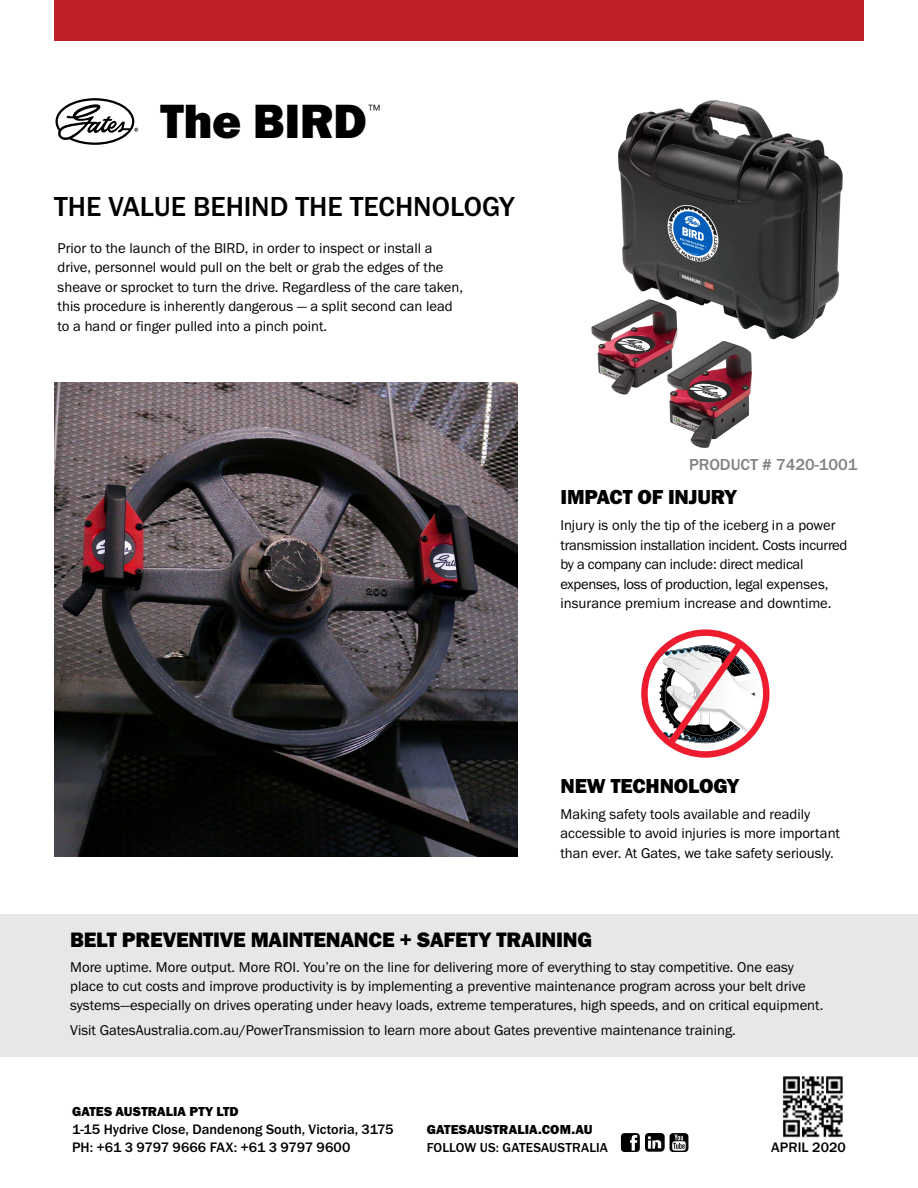
<style>
.page{position:relative;width:918px;height:1188px;background:#fff}
.page>*{position:absolute;margin:0;border:0;box-sizing:border-box;transform-origin:0 0}
._26_5_HEAVY_CAPS{font:49.8px "Franklin Gothic URW Hea";letter-spacing:-.015em;color:#000}
._15pt_MEDIUM_CAPS{font:500 28.5px "Franklin Gothic URW";letter-spacing:-.005em;color:#000}
.Paragraph_Style_2{font:21.6px "Franklin Gothic URW Hea";letter-spacing:-.01em;color:#000}
.Paragraph_Style_2-2{font:21px "Franklin Gothic URW Hea";letter-spacing:-.01em;color:#000}
.Paragraph_Style_3{font:500 16.5px "Franklin Gothic URW";color:#808285}
._26_5_HEAVY_CAPS-2{font:300 15.45px "Franklin Gothic URW";color:#000}
.Paragraph_Style_1{font:14.7px/19.5px "Franklin Gothic URW Boo";color:#000}
.Paragraph_Style_1-2{font:14.7px/19.5px "Franklin Gothic URW Boo";letter-spacing:-.02em;color:#000}
._13_25pt_HEAVY_CAPS{font:500 14.25px "Franklin Gothic URW";color:#000}
._9_5pt_MEDIUM_CAPS{font:500 14.25px "Franklin Gothic URW";letter-spacing:.005em;color:#000}
._13_25pt_HEAVY_CAPS-2{font:13.5px "Franklin Gothic URW Hea";letter-spacing:.005em;color:#000}
._9_5pt_MEDIUM_CAPS-2{font:500 13.5px "Franklin Gothic URW";letter-spacing:.01em;color:#000}
</style>
<div class="page">
<div style="left:0;top:914px;width:918px;height:143px;background:#e6e7e8"></div>
<svg style="left:56px;top:98px;width:82px;height:47px"></svg>
<img style="left:591px;top:100px;width:252px;height:348px">
<svg style="left:641px;top:629px;width:129px;height:129px"></svg>
<img style="left:54px;top:383px;width:463px;height:473px">
<div style="left:54px;top:0;width:810px;height:40px;background:#bf2026"></div>
<img style="left:782px;top:1076px;width:61px;height:62px">
<svg style="left:621px;top:1133px;width:43px;height:19px"></svg>
<svg style="left:670px;top:1133px;width:18px;height:19px"></svg>
<h1 class="_26_5_HEAVY_CAPS" style="left:161px;top:89px;width:208px">The BIRD</h1>
<h1 class="_26_5_HEAVY_CAPS-2" style="left:368px;top:100px;width:13px">™</h1>
<h2 class="_15pt_MEDIUM_CAPS" style="left:54px;top:189px;width:462px">THE VALUE BEHIND THE TECHNOLOGY</h2>
<p class="Paragraph_Style_1" style="left:58px;top:238px;width:407px">Prior to the launch of the BIRD, in order to inspect or install a drive, personnel would pull on the belt or grab the edges of the sheave or sprocket to turn the drive. Regardless of the care taken, this procedure is inherently dangerous — a split second can lead to a hand or finger pulled into a pinch point.</p>
<p class="Paragraph_Style_3" style="left:689px;top:454px;width:170px">PRODUCT # 7420-1001</p>
<h2 class="Paragraph_Style_2-2" style="left:561px;top:483px;width:178px">IMPACT OF INJURY</h2>
<p class="Paragraph_Style_1-2" style="left:561px;top:515px;width:288px">Injury is only the tip of the iceberg in a power transmission installation incident. Costs incurred by a company can include: direct medical expenses, loss of production, legal expenses, insurance premium increase and downtime.</p>
<h2 class="Paragraph_Style_2-2" style="left:561px;top:772px;width:180px">NEW TECHNOLOGY</h2>
<p class="Paragraph_Style_1" style="left:561px;top:804px;width:281px">Making safety tools available and readily accessible to avoid injuries is more important than ever. At Gates, we take safety seriously.</p>
<h2 class="Paragraph_Style_2" style="left:70px;top:926px;width:524px">BELT PREVENTIVE MAINTENANCE + SAFETY TRAINING</h2>
<p class="Paragraph_Style_1" style="left:70px;top:958px;width:755px;line-height:18.6px">More uptime. More output. More ROI. You’re on the line for delivering more of everything to stay competitive. One easy place to cut costs and improve productivity is by implementing a preventive maintenance program across your belt drive systems—especially on drives operating under heavy loads, extreme temperatures, high speeds, and on critical equipment.</p>
<p class="Paragraph_Style_1" style="left:70px;top:1020px;width:667px">Visit GatesAustralia.com.au/PowerTransmission to learn more about Gates preventive maintenance training.</p>
<p class="_13_25pt_HEAVY_CAPS-2" style="left:72px;top:1103px;width:168px">GATES AUSTRALIA PTY LTD</p>
<p class="_13_25pt_HEAVY_CAPS" style="left:72px;top:1120px;width:323px">1-15 Hydrive Close, Dandenong South, Victoria, 3175</p>
<p class="_13_25pt_HEAVY_CAPS" style="left:72px;top:1138px;width:280px">PH: +61 3 9797 9666 FAX: +61 3 9797 9600</p>
<p class="_13_25pt_HEAVY_CAPS-2" style="left:427px;top:1121px;width:167px">GATESAUSTRALIA.COM.AU</p>
<p class="_9_5pt_MEDIUM_CAPS-2" style="left:427px;top:1139px;width:183px">FOLLOW US: GATESAUSTRALIA</p>
<p class="_9_5pt_MEDIUM_CAPS" style="left:771px;top:1138px;width:76px">APRIL 2020</p>
</div>
